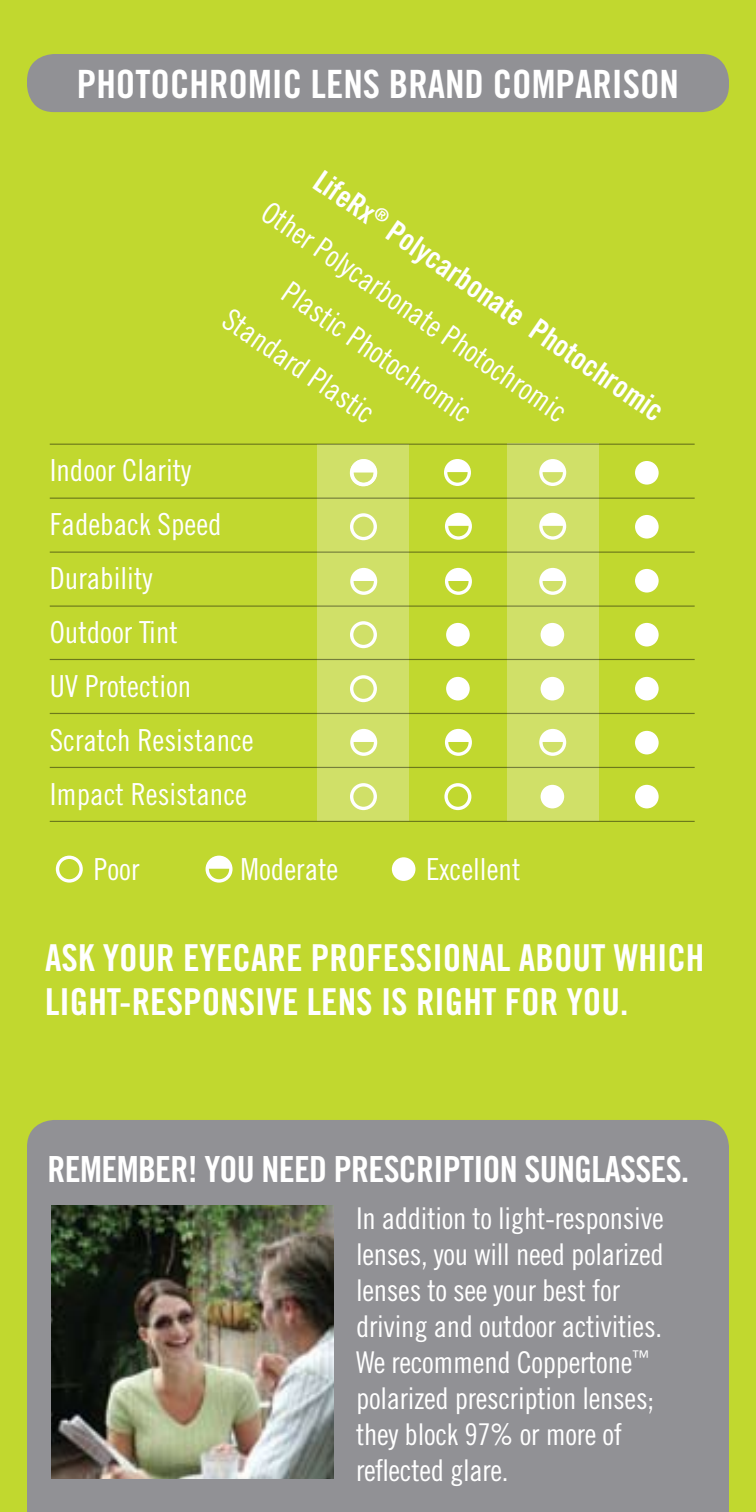
<style>
.page{position:relative;width:756px;height:1512px;background:#c1d82f}
.page>*{position:absolute;margin:0;border:0;box-sizing:border-box;transform-origin:0 0}
.t1{font:39px "Trade Gothic Bold Cond Twenty";color:#fff}
.t2{font:37.2px "Trade Gothic Bold Cond Twenty";color:#fff}
.t3{font:36px "Trade Gothic Bold Cond Twenty";color:#fff}
.t4{font:30.3px/54px "Trade Gothic Cond Eighteen";color:#fff}
.t5{font:30.3px "Trade Gothic Bold Cond Twenty";color:#fff}
.t6{font:30px/36px "Trade Gothic Cond Eighteen";letter-spacing:-.01em;color:#fff}
</style>
<div class="page">
<div style="left:27px;top:54px;width:702px;height:58px;background:#919195;border-radius:27px"></div>
<div style="left:27px;top:1120px;width:702px;height:392px;background:#919195"></div>
<img style="left:52px;top:1206px;width:282px;height:272px">
<div style="left:507px;top:443px;width:91px;height:378px;background:#d0e068"></div>
<div style="left:318px;top:444px;width:91px;height:377px;background:#d0e068"></div>
<div style="left:635px;top:461px;width:24px;height:24px;background:#fff;border-radius:50%"></div>
<div style="left:635px;top:515px;width:24px;height:24px;background:#fff;border-radius:50%"></div>
<div style="left:635px;top:569px;width:24px;height:24px;background:#fff;border-radius:50%"></div>
<div style="left:635px;top:623px;width:24px;height:24px;background:#fff;border-radius:50%"></div>
<div style="left:635px;top:677px;width:24px;height:23px;background:#fff;border-radius:50%"></div>
<div style="left:635px;top:731px;width:24px;height:23px;background:#fff;border-radius:50%"></div>
<div style="left:635px;top:785px;width:24px;height:23px;background:#fff;border-radius:50%"></div>
<div style="left:350px;top:513px;width:27px;height:27px;border:3px solid #fff;border-radius:50%"></div>
<div style="left:350px;top:621px;width:27px;height:27px;border:3px solid #fff;border-radius:50%"></div>
<div style="left:350px;top:675px;width:27px;height:27px;border:3px solid #fff;border-radius:50%"></div>
<div style="left:350px;top:783px;width:27px;height:27px;border:3px solid #fff;border-radius:50%"></div>
<div style="left:541px;top:623px;width:23px;height:24px;background:#fff;border-radius:50%"></div>
<div style="left:541px;top:677px;width:23px;height:23px;background:#fff;border-radius:50%"></div>
<div style="left:541px;top:785px;width:23px;height:23px;background:#fff;border-radius:50%"></div>
<div style="left:446px;top:623px;width:24px;height:24px;background:#fff;border-radius:50%"></div>
<div style="left:446px;top:677px;width:24px;height:23px;background:#fff;border-radius:50%"></div>
<div style="left:444px;top:783px;width:27px;height:27px;border:3px solid #fff;border-radius:50%"></div>
<hr style="left:50px;top:444px;width:645px;height:1px;background:#919195">
<hr style="left:50px;top:498px;width:645px;height:1px;background:#919195">
<hr style="left:50px;top:552px;width:645px;height:1px;background:#919195">
<hr style="left:50px;top:606px;width:645px;height:1px;background:#919195">
<hr style="left:50px;top:659px;width:645px;height:1px;background:#919195">
<hr style="left:50px;top:713px;width:645px;height:1px;background:#919195">
<hr style="left:50px;top:767px;width:645px;height:1px;background:#919195">
<hr style="left:50px;top:821px;width:645px;height:1px;background:#919195">
<div style="left:392px;top:857px;width:23px;height:24px;background:#fff;border-radius:50%"></div>
<div style="left:56px;top:856px;width:27px;height:27px;border:3px solid #fff;border-radius:50%"></div>
<div style="left:206px;top:856px;width:27px;height:27px;border:3px solid #fff;border-radius:50%"></div>
<svg style="left:207px;top:857px;width:23px;height:12px"></svg>
<div style="left:539px;top:729px;width:27px;height:27px;border:3px solid #fff;border-radius:50%"></div>
<svg style="left:540px;top:730px;width:24px;height:12px"></svg>
<div style="left:539px;top:568px;width:27px;height:27px;border:3px solid #fff;border-radius:50%"></div>
<svg style="left:540px;top:569px;width:24px;height:12px"></svg>
<div style="left:539px;top:513px;width:27px;height:27px;border:3px solid #fff;border-radius:50%"></div>
<svg style="left:540px;top:514px;width:24px;height:12px"></svg>
<div style="left:539px;top:459px;width:27px;height:27px;border:3px solid #fff;border-radius:50%"></div>
<svg style="left:540px;top:460px;width:24px;height:12px"></svg>
<div style="left:444px;top:459px;width:27px;height:27px;border:3px solid #fff;border-radius:50%"></div>
<svg style="left:445px;top:460px;width:24px;height:12px"></svg>
<div style="left:350px;top:459px;width:27px;height:27px;border:3px solid #fff;border-radius:50%"></div>
<svg style="left:351px;top:460px;width:24px;height:12px"></svg>
<div style="left:445px;top:729px;width:27px;height:27px;border:3px solid #fff;border-radius:50%"></div>
<svg style="left:446px;top:730px;width:24px;height:12px"></svg>
<div style="left:445px;top:568px;width:27px;height:27px;border:3px solid #fff;border-radius:50%"></div>
<svg style="left:446px;top:569px;width:24px;height:12px"></svg>
<div style="left:445px;top:513px;width:27px;height:27px;border:3px solid #fff;border-radius:50%"></div>
<svg style="left:446px;top:514px;width:24px;height:12px"></svg>
<div style="left:350px;top:729px;width:27px;height:27px;border:3px solid #fff;border-radius:50%"></div>
<svg style="left:351px;top:730px;width:24px;height:12px"></svg>
<div style="left:350px;top:568px;width:27px;height:27px;border:3px solid #fff;border-radius:50%"></div>
<svg style="left:351px;top:569px;width:24px;height:12px"></svg>
<h1 class="t1" style="left:77px;top:60px;width:604px">PHOTOCHROMIC LENS BRAND COMPARISON</h1>
<p class="t5" style="left:329px;top:161px;width:419px;rotate:35deg">LIFERX<sup>®</sup> POLYCARBONATE PHOTOCHROMIC</p>
<p class="t4" style="left:282px;top:185px;width:364px;rotate:35deg">Other Polycarbonate Photochromic</p>
<p class="t4" style="left:302px;top:266px;width:224px;rotate:35deg">Plastic Photochromic</p>
<p class="t4" style="left:242px;top:293px;width:178px;rotate:35deg">Standard Plastic</p>
<p class="t4" style="left:50px;top:443px;width:206px">Indoor Clarity<br>Fadeback Speed<br>Durability<br>Outdoor Tint<br>UV Protection<br>Scratch Resistance<br>Impact Resistance</p>
<p class="t4" style="left:94px;top:841px;width:47px">Poor</p>
<p class="t4" style="left:241px;top:841px;width:99px">Moderate</p>
<p class="t4" style="left:426px;top:841px;width:96px">Excellent</p>
<p class="t2" style="left:45px;top:935px;width:77px">ASK YOUR</p>
<p class="t2" style="left:183px;top:935px;width:18px">EYECARE</p>
<p class="t2" style="left:311px;top:935px;width:18px">PROFESSIONAL</p>
<p class="t2" style="left:519px;top:935px;width:19px">ABOUT</p>
<p class="t2" style="left:614px;top:935px;width:92px">WHICH</p>
<p class="t2" style="left:45px;top:979px;width:104px">LIG HT-RESPONSIVE</p>
<p class="t2" style="left:307px;top:979px;width:17px">LENS</p>
<p class="t2" style="left:381px;top:979px;width:249px">ISRIGHTFOR YOU.</p>
<p class="t3" style="left:48px;top:1147px;width:231px">REMEMBER! YOU NEED</p>
<p class="t3" style="left:334px;top:1147px;width:16px">PRESCRIPTION</p>
<p class="t3" style="left:524px;top:1147px;width:17px">SUNGLASSES</p>
<p class="t3" style="left:681px;top:1147px;width:9px">.</p>
<p class="t6" style="left:356px;top:1200px;width:309px">In addition to light-responsive lenses, you will need polarized lenses to see your best for driving and outdoor activities.<br>We recommend Coppertone<sup>™ </sup>polarized prescription lenses; they block 97% or more of reflected glare.</p>
</div>
